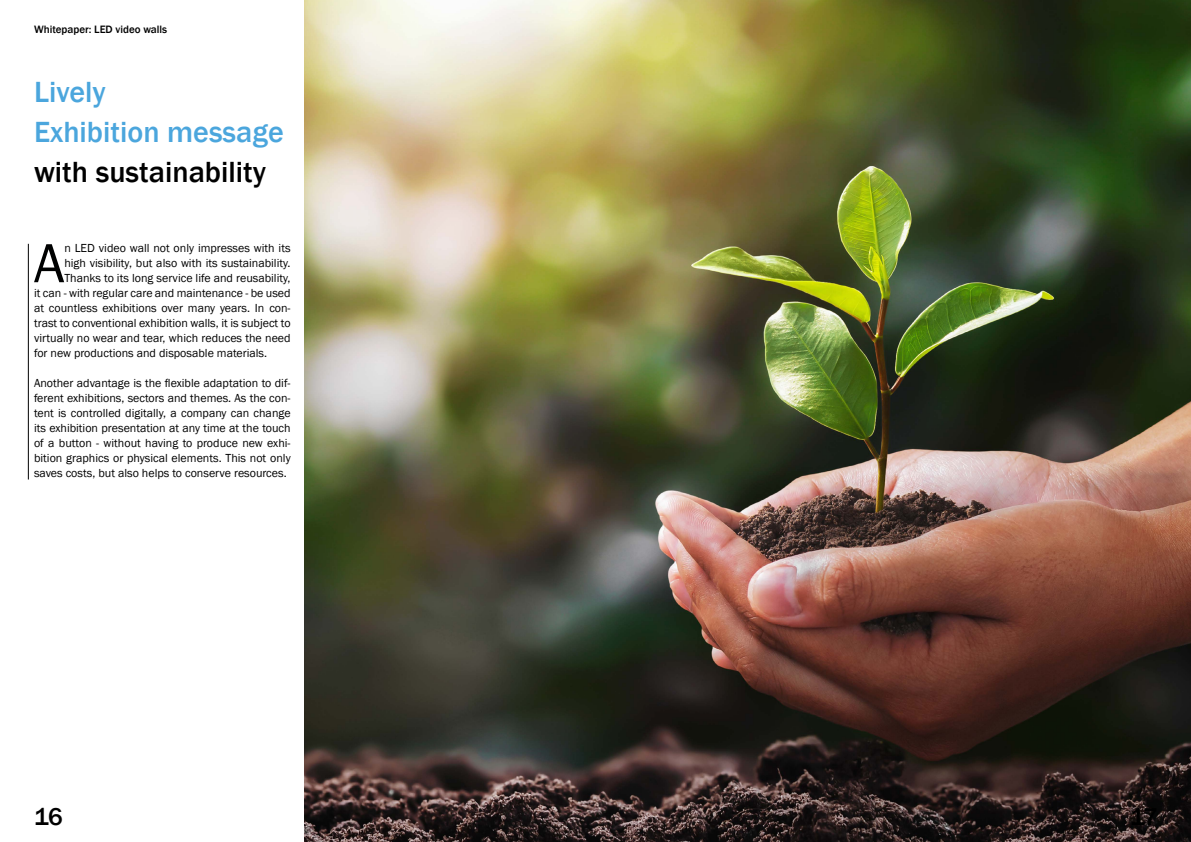
<style>
.page{position:relative;width:1191px;height:842px;background:#fff}
.page>*{position:absolute;margin:0;border:0;box-sizing:border-box;transform-origin:0 0}
.t1{font:57px "Franklin Gothic";color:#000101}
.t2{font:500 30px/40px "Franklin Gothic";color:#4ba6dd}
.t3{font:500 30px "Franklin Gothic";color:#000}
.t4{font:500 25px "Franklin Gothic";color:#000}
.t5{font:12px/15px "Franklin Gothic";color:#000101;text-align:justify}
.t6{font:500 11px "Franklin Gothic";color:#000}
</style>
<div class="page">
<hr style="left:28px;top:244px;width:1px;height:235px;background:#000">
<img style="left:305px;top:0;width:886px;height:842px">
<p class="t6" style="left:34px;top:23px;width:135px">Whitepaper: LED video walls</p>
<h2 class="t2" style="left:34px;top:72px;width:251px">Lively<br>Exhibition message</h2>
<h2 class="t3" style="left:34px;top:153px;width:233px">with sustainability</h2>
<h1 class="t1" style="left:34px;top:228px;width:32px">A</h1>
<p class="t5" style="left:64px;top:241px;width:228px">n LED video wall not only impresses with its</p>
<p class="t5" style="left:64px;top:256px;width:228px">high visibility, but also with its sustainability.</p>
<p class="t5" style="left:64px;top:271px;width:228px">Thanks to its long service life and reusability,</p>
<p class="t5" style="left:34px;top:286px;width:258px">it can - with regular care and maintenance - be used</p>
<p class="t5" style="left:34px;top:301px;width:258px">at countless exhibitions over many years. In con-</p>
<p class="t5" style="left:34px;top:316px;width:258px">trast to conventional exhibition walls, it is subject to</p>
<p class="t5" style="left:34px;top:331px;width:258px">virtually no wear and tear, which reduces the need</p>
<p class="t5" style="left:34px;top:346px;width:235px">for new productions and disposable materials.</p>
<p class="t5" style="left:34px;top:376px;width:258px">Another advantage is the flexible adaptation to dif&shy;ferent exhibitions, sectors and themes. As the con&shy;tent is controlled digitally, a company can change its exhibition presentation at any time at the touch of a button - without having to produce new exhi&shy;bition graphics or physical elements. This not only saves costs, but also helps to conserve resources.</p>
<h3 class="t4" style="left:34px;top:801px;width:30px">16</h3>
<h3 class="t4" style="left:1130px;top:801px;width:29px">17</h3>
</div>
